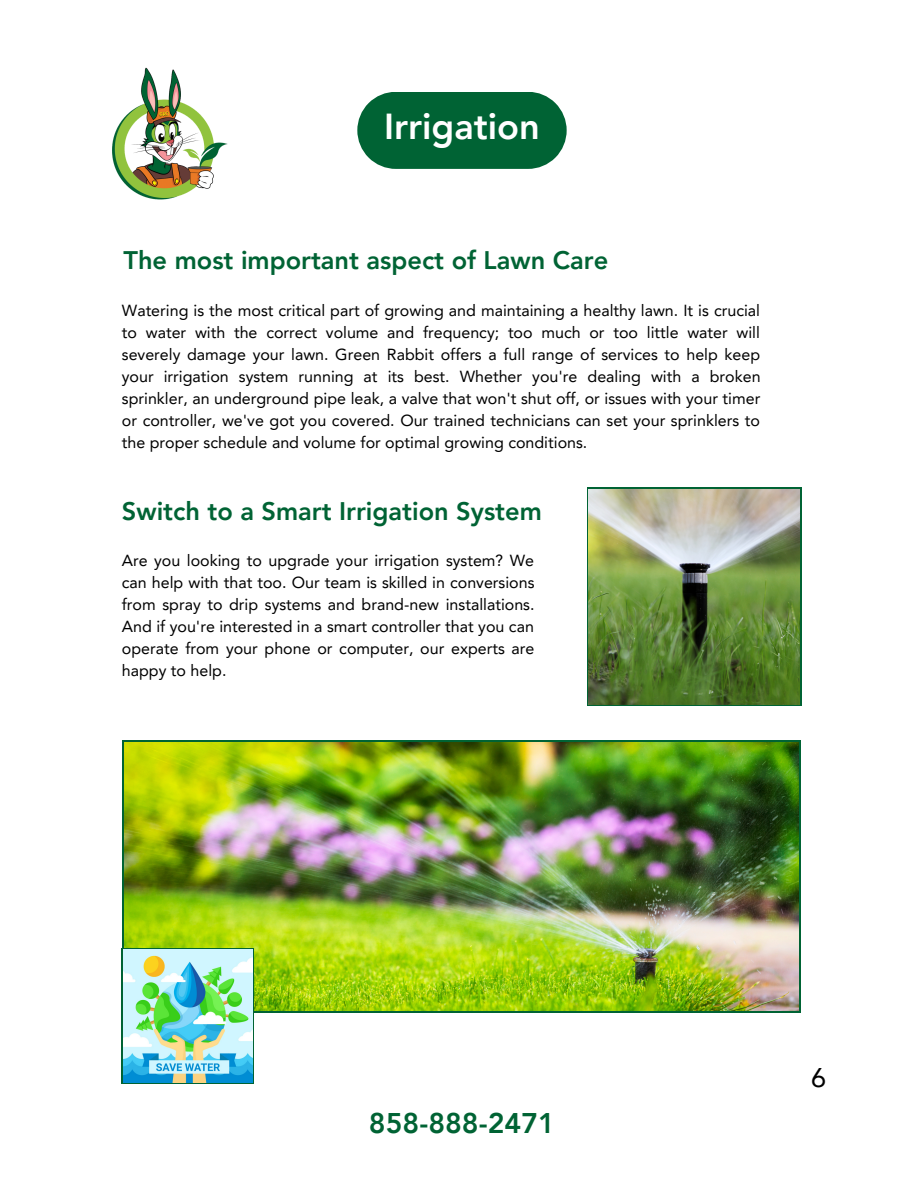
<style>
.page{position:relative;width:918px;height:1188px;background:#fff}
.page>*{position:absolute;margin:0;border:0;box-sizing:border-box;transform-origin:0 0}
.t1{font:800 36.15px "Avenir LT Pro";color:#fff}
.t2{font:800 28.35px "Avenir LT Pro";color:#006334}
.t3{font:27px "Avenir LT Pro";color:#000}
.t4{font:800 25.35px "Avenir LT Pro";color:#006334}
.t5{font:16.05px/22px "Avenir LT Pro";color:#000;text-align:justify}
</style>
<div class="page">
<svg style="left:357px;top:92px;width:210px;height:77px;background:#157044"></svg>
<img style="left:112px;top:67px;width:116px;height:133px">
<svg style="left:587px;top:488px;width:214px;height:218px"></svg>
<img style="left:588px;top:490px;width:212px;height:214px">
<svg style="left:122px;top:740px;width:679px;height:273px;background:#28772c"></svg>
<img style="left:124px;top:743px;width:674px;height:267px">
<svg style="left:122px;top:948px;width:132px;height:135px"></svg>
<img style="left:124px;top:950px;width:128px;height:133px">
<h1 class="t1" style="left:384px;top:112px;width:157px">Irrigation</h1>
<h3 class="t4" style="left:124px;top:250px;width:486px">The most important aspect of Lawn Care</h3>
<p class="t5" style="left:122px;top:301px;width:640px">Watering is the most critical part of growing and maintaining a healthy lawn. It is crucial to water with the correct volume and frequency; too much or too little water will severely damage your lawn. Green Rabbit offers a full range of services to help keep your irrigation system running at its best. Whether you're dealing with a broken sprinkler, an underground pipe leak, a valve that won't shut off, or issues with your timer or controller, we've got you covered. Our trained technicians can set your sprinklers to the proper schedule and volume for optimal growing conditions.</p>
<h3 class="t4" style="left:122px;top:501px;width:421px">Switch to a Smart Irrigation System</h3>
<p class="t5" style="left:122px;top:550px;width:414px">Are you looking to upgrade your irrigation system? We can help with that too. Our team is skilled in conversions from spray to drip systems and brand-new installations.<br>And if you're interested in a smart controller that you can operate from your phone or computer, our experts are happy to help.</p>
<h2 class="t2" style="left:369px;top:1112px;width:188px">858-888-2471</h2>
<h3 class="t3" style="left:811px;top:1066px;width:17px">6</h3>
</div>
